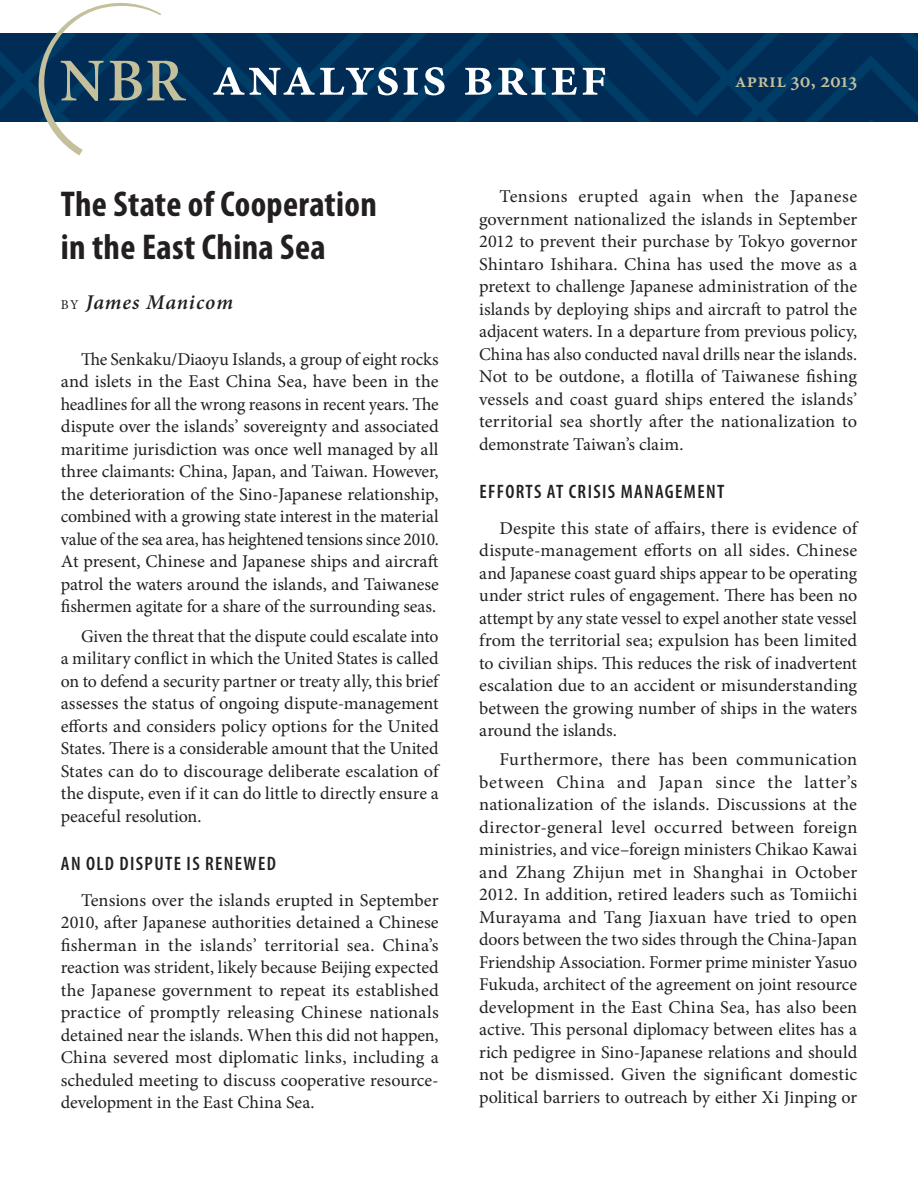
<style>
.page{position:relative;width:918px;height:1188px;background:#fff}
.page>*{position:absolute;margin:0;border:0;box-sizing:border-box;transform-origin:0 0}
.t1{font:600 57px "Minion Pro";letter-spacing:.03em;color:#fff}
.AB__Title{font:700 condensed 36px/43.2px "Myriad Pro";letter-spacing:.01em;color:#231f20}
.AB__Author_Name{font:italic 600 21px "Minion Pro";letter-spacing:.04em;color:#231f20}
.t2{font:21px "Minion Semibold SC";letter-spacing:.01em;color:#c5c09c}
.AB__Heading{font:600 condensed 19.5px "Myriad Pro";letter-spacing:.07em;color:#231f20}
.AB__Text{font:18px/22.5px "Minion Pro";color:#231f20;text-align:justify}
.s1{font-weight:400;font-style:normal;font-size:13.5px}
</style>
<div class="page">
<img style="left:0;top:34px;width:918px;height:88px">
<svg style="left:27px;top:2px;width:159px;height:153px"></svg>
<h1 class="t1" style="left:212px;top:37px;width:397px">analysis brief</h1>
<p class="t2" style="left:735px;top:69px;width:124px">april 30, 2013</p>
<p class="AB__Title" style="left:61px;top:182px;width:318px">The State of Cooperation in the East China Sea</p>
<p class="AB__Author_Name" style="left:61px;top:287px;width:174px"><span class="s1">BY</span> James Manicom</p>
<p class="AB__Text" style="left:61px;top:348px;width:380px;text-indent:20px">The Senkaku/Diaoyu Islands, a group of eight rocks and islets in the East China Sea, have been in the headlines for all the wrong reasons in recent years. The dispute over the islands’ sovereignty and associated maritime jurisdiction was once well managed by all three claimants: China, Japan, and Taiwan. However, the deterioration of the Sino-Japanese relationship, combined with a growing state interest in the material value of the sea area, has heightened tensions since 2010.<br>At present, Chinese and Japanese ships and aircraft patrol the waters around the islands, and Taiwanese fishermen agitate for a share of the surrounding seas.</p>
<p class="AB__Text" style="left:61px;top:625px;width:380px;text-indent:20px">Given the threat that the dispute could escalate into a military conflict in which the United States is called on to defend a security partner or treaty ally, this brief assesses the status of ongoing dispute-management efforts and considers policy options for the United States. There is a considerable amount that the United States can do to discourage deliberate escalation of the dispute, even if it can do little to directly ensure a peaceful resolution.</p>
<p class="AB__Heading" style="left:61px;top:851px;width:216px">AN OLD DISPUTE IS RENEWED</p>
<p class="AB__Text" style="left:61px;top:889px;width:380px;text-indent:20px">Tensions over the islands erupted in September 2010, after Japanese authorities detained a Chinese fisherman in the islands’ territorial sea. China’s reaction was strident, likely because Beijing expected the Japanese government to repeat its established practice of promptly releasing Chinese nationals detained near the islands. When this did not happen, China severed most diplomatic links, including a scheduled meeting to discuss cooperative resource&shy;development in the East China Sea.</p>
<p class="AB__Text" style="left:479px;top:185px;width:380px;text-indent:20px">Tensions erupted again when the Japanese government nationalized the islands in September 2012 to prevent their purchase by Tokyo governor Shintaro Ishihara. China has used the move as a pretext to challenge Japanese administration of the islands by deploying ships and aircraft to patrol the adjacent waters. In a departure from previous policy, China has also conducted naval drills near the islands.<br>Not to be outdone, a flotilla of Taiwanese fishing vessels and coast guard ships entered the islands’ territorial sea shortly after the nationalization to demonstrate Taiwan’s claim.</p>
<p class="AB__Heading" style="left:479px;top:479px;width:246px">EFFORTS AT CRISIS MANAGEMENT</p>
<p class="AB__Text" style="left:479px;top:517px;width:380px;text-indent:20px">Despite this state of affairs, there is evidence of dispute-management efforts on all sides. Chinese and Japanese coast guard ships appear to be operating under strict rules of engagement. There has been no attempt by any state vessel to expel another state vessel from the territorial sea; expulsion has been limited to civilian ships. This reduces the risk of inadvertent escalation due to an accident or misunderstanding between the growing number of ships in the waters around the islands.</p>
<p class="AB__Text" style="left:479px;top:748px;width:380px;text-indent:20px">Furthermore, there has been communication between China and Japan since the latter’s nationalization of the islands. Discussions at the director-general level occurred between foreign ministries, and vice–foreign ministers Chikao Kawai and Zhang Zhijun met in Shanghai in October 2012. In addition, retired leaders such as Tomiichi Murayama and Tang Jiaxuan have tried to open doors between the two sides through the China-Japan Friendship Association. Former prime minister Yasuo Fukuda, architect of the agreement on joint resource development in the East China Sea, has also been active. This personal diplomacy between elites has a rich pedigree in Sino-Japanese relations and should not be dismissed. Given the significant domestic political barriers to outreach by either Xi Jinping or</p>
</div>
